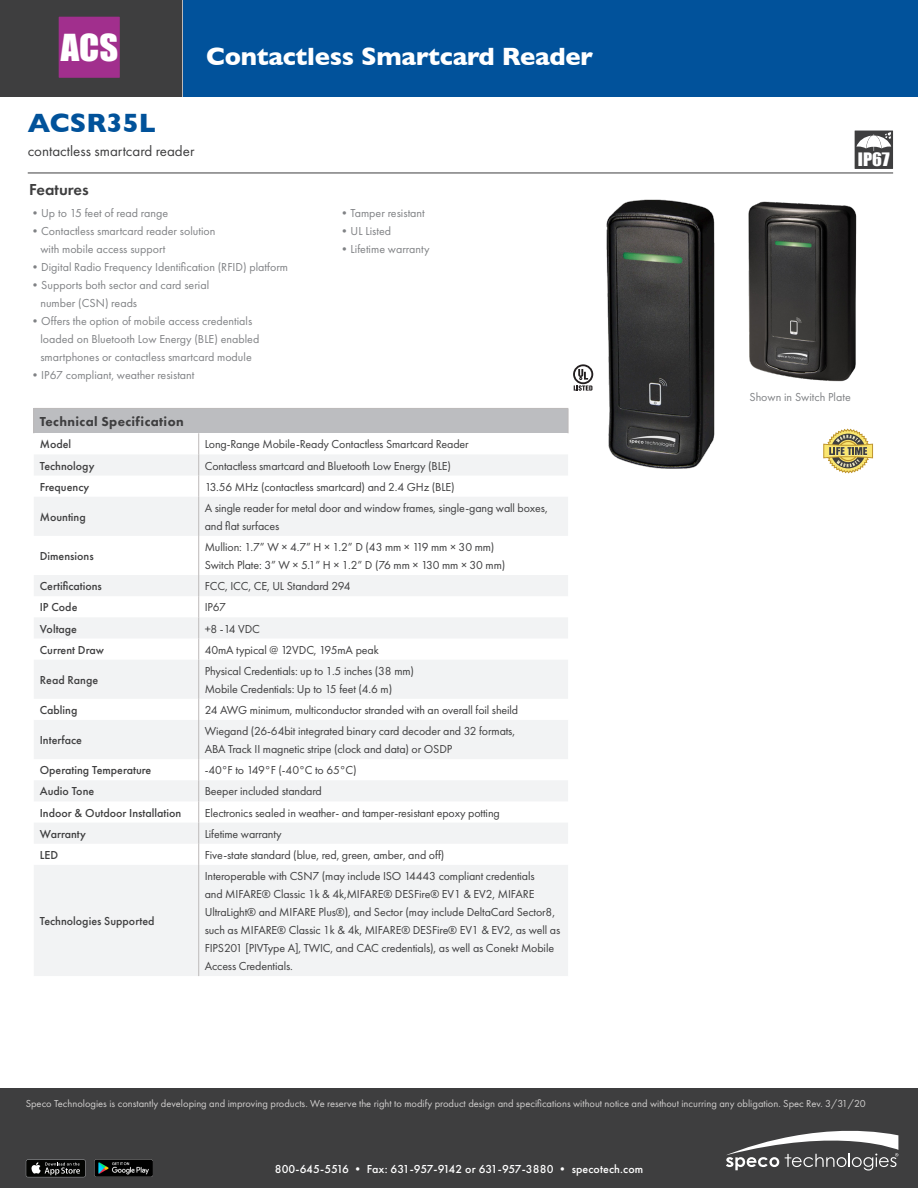
<style>
.page{position:relative;width:918px;height:1188px;background:#fff}
.page>*{position:absolute;margin:0;border:0;box-sizing:border-box;transform-origin:0 0}
.t1{font:34.2px "Impact";color:#fff;scale:1.06 1}
.PRODUCT_NAME{font:700 27px "Gill Sans";color:#01529a}
.PRODUCT_NAME-2{font:700 25.5px "Gill Sans";letter-spacing:-.01em;color:#fff}
.t2{font:16.95px "Impact";color:#fff;scale:1.06 1}
.DESCRIPTIONS{font:600 16.5px "Futura PT";color:#3e3e3f}
.PRODUCT_NAME-3{font:15px "Futura PT";color:#3e3e3f}
.DESCRIPTIONS-2{font:800 13.5px "Futura PT";letter-spacing:.025em;color:#3e3e3f}
.DESCRIPTIONS-3{font:12px/18px "Futura PT";letter-spacing:-.01em;color:#3e3e3f}
.DESCRIPTIONS-4{font:12px "Futura PT";color:#808285}
.DESCRIPTIONS-5{font:500 12px "Futura PT";color:#3e3e3f}
.ADDRESS{font:500 12px "Futura PT";letter-spacing:.01em;color:#fff}
.DESCRIPTIONS-6{font:10.5px "Futura PT";color:#d1cfce}
</style>
<div class="page">
<svg style="left:181px;top:0;width:3px;height:96px"></svg>
<div style="left:184px;top:0;width:734px;height:96px;background:#01529b"></div>
<div style="left:0;top:0;width:181px;height:96px;background:#3e3e3f"></div>
<div style="left:0;top:1088px;width:918px;height:100px;background:#3e3e3f"></div>
<hr style="left:28px;top:173px;width:865px;height:1px;background:#3e3e3f">
<svg style="left:726px;top:1131px;width:172px;height:40px"></svg>
<div style="left:26px;top:1160px;width:60px;height:17px;background:#6a6a6c;border-radius:2px"></div>
<div style="left:26px;top:1160px;width:59px;height:17px;background:#040503;border-radius:2px"></div>
<svg style="left:31px;top:1162px;width:49px;height:13px"></svg>
<img style="left:95px;top:1160px;width:57px;height:17px">
<div style="left:34px;top:408px;width:534px;height:25px;background:#bcbdc0"></div>
<svg style="left:34px;top:454px;width:534px;height:522px;fill:#f2f3f4"></svg>
<svg style="left:568px;top:409px;width:1px;height:24px"></svg>
<svg style="left:198px;top:433px;width:1px;height:64px"></svg>
<hr style="left:198px;top:497px;width:1px;height:39px;background:#bdbaba">
<hr style="left:198px;top:536px;width:1px;height:39px;background:#bdbaba">
<svg style="left:198px;top:575px;width:1px;height:85px"></svg>
<hr style="left:198px;top:660px;width:1px;height:39px;background:#bdbaba">
<svg style="left:198px;top:699px;width:1px;height:21px"></svg>
<hr style="left:198px;top:720px;width:1px;height:39px;background:#bdbaba">
<svg style="left:198px;top:759px;width:1px;height:106px"></svg>
<hr style="left:198px;top:865px;width:1px;height:111px;background:#bdbaba">
<hr style="left:34px;top:408px;width:165px;height:1px;background:#bdbaba">
<hr style="left:199px;top:408px;width:369px;height:1px;background:#bdbaba">
<img style="left:585px;top:172px;width:189px;height:297px">
<img style="left:729px;top:199px;width:128px;height:185px">
<div style="left:59px;top:17px;width:61px;height:61px;background:#a12f8d"></div>
<div style="left:855px;top:131px;width:38px;height:38px;background:#3e3e3f"></div>
<svg style="left:856px;top:132px;width:35px;height:19px"></svg>
<svg style="left:823px;top:428px;width:50px;height:46px"></svg>
<svg style="left:573px;top:364px;width:20px;height:27px"></svg>
<p class="t1" style="left:61px;top:21px;width:56px">ACS</p>
<p class="PRODUCT_NAME-2" style="left:206px;top:36px;width:389px">Contactless Smartcard Reader</p>
<p class="PRODUCT_NAME" style="left:28px;top:102px;width:130px">ACSR35L</p>
<p class="PRODUCT_NAME-3" style="left:28px;top:142px;width:168px">contactless smartcard reader</p>
<p class="DESCRIPTIONS" style="left:29px;top:179px;width:61px">Features</p>
<p class="DESCRIPTIONS-4" style="left:29px;top:206px;width:140px">•Up to 15 feet of read range</p>
<p class="DESCRIPTIONS-4" style="left:29px;top:224px;width:188px">•Contactless smartcard reader solution</p>
<p class="DESCRIPTIONS-4" style="left:40px;top:242px;width:126px">with mobile access support</p>
<p class="DESCRIPTIONS-4" style="left:29px;top:260px;width:260px">•Digital Radio Frequency Identification (RFID) platform</p>
<p class="DESCRIPTIONS-4" style="left:29px;top:278px;width:182px">•Supports both sector and card serial</p>
<p class="DESCRIPTIONS-4" style="left:40px;top:296px;width:98px">number (CSN) reads</p>
<p class="DESCRIPTIONS-4" style="left:29px;top:314px;width:225px">•Offers the option of mobile access credentials</p>
<p class="DESCRIPTIONS-4" style="left:40px;top:332px;width:220px">loaded on Bluetooth Low Energy (BLE) enabled</p>
<p class="DESCRIPTIONS-4" style="left:40px;top:350px;width:213px">smartphones or contactless smartcard module</p>
<p class="DESCRIPTIONS-4" style="left:29px;top:368px;width:167px">•IP67 compliant, weather resistant</p>
<p class="DESCRIPTIONS-4" style="left:339px;top:206px;width:88px">•Tamper resistant</p>
<p class="DESCRIPTIONS-4" style="left:339px;top:224px;width:54px">•UL Listed</p>
<p class="DESCRIPTIONS-4" style="left:339px;top:242px;width:93px">•Lifetime warranty</p>
<p class="DESCRIPTIONS-2" style="left:40px;top:413px;width:145px">Technical Specification</p>
<p class="DESCRIPTIONS-5" style="left:40px;top:437px;width:33px">Model</p>
<p class="DESCRIPTIONS-3" style="left:205px;top:435px;width:266px">Long-Range Mobile-Ready Contactless Smartcard Reader</p>
<p class="DESCRIPTIONS-5" style="left:40px;top:458px;width:56px">Technology</p>
<p class="DESCRIPTIONS-3" style="left:205px;top:457px;width:248px">Contactless smartcard and Bluetooth Low Energy (BLE)</p>
<p class="DESCRIPTIONS-5" style="left:40px;top:480px;width:51px">Frequency</p>
<p class="DESCRIPTIONS-3" style="left:205px;top:478px;width:252px">13.56 MHz (contactless smartcard) and 2.4 GHz (BLE)</p>
<p class="DESCRIPTIONS-5" style="left:40px;top:510px;width:47px">Mounting</p>
<p class="DESCRIPTIONS-3" style="left:205px;top:499px;width:345px">A single reader for metal door and window frames, single-gang wall boxes, and flat surfaces</p>
<p class="DESCRIPTIONS-5" style="left:40px;top:549px;width:55px">Dimensions</p>
<p class="DESCRIPTIONS-3" style="left:205px;top:538px;width:291px">Mullion: 1.7” W × 4.7” H × 1.2” D (43 mm × 119 mm × 30 mm)</p>
<p class="DESCRIPTIONS-3" style="left:205px;top:556px;width:302px">Switch Plate: 3” W × 5.1” H × 1.2” D (76 mm × 130 mm × 30 mm)</p>
<p class="DESCRIPTIONS-5" style="left:40px;top:579px;width:64px">Certifications</p>
<p class="DESCRIPTIONS-3" style="left:205px;top:577px;width:147px">FCC, ICC, CE, UL Standard 294</p>
<p class="DESCRIPTIONS-5" style="left:40px;top:600px;width:39px">IP Code</p>
<p class="DESCRIPTIONS-3" style="left:205px;top:598px;width:23px">IP67</p>
<p class="DESCRIPTIONS-5" style="left:40px;top:621px;width:39px">Voltage</p>
<p class="DESCRIPTIONS-3" style="left:205px;top:619px;width:57px">+8 -14 VDC</p>
<p class="DESCRIPTIONS-5" style="left:40px;top:642px;width:66px">Current Draw</p>
<p class="DESCRIPTIONS-3" style="left:205px;top:641px;width:176px">40mA typical @ 12VDC, 195mA peak</p>
<p class="DESCRIPTIONS-5" style="left:40px;top:673px;width:60px">Read Range</p>
<p class="DESCRIPTIONS-3" style="left:205px;top:662px;width:211px">Physical Credentials: up to 1.5 inches (38 mm)</p>
<p class="DESCRIPTIONS-3" style="left:205px;top:680px;width:189px">Mobile Credentials: Up to 15 feet (4.6 m)</p>
<p class="DESCRIPTIONS-5" style="left:40px;top:703px;width:39px">Cabling</p>
<p class="DESCRIPTIONS-3" style="left:205px;top:701px;width:315px">24 AWG minimum, multiconductor stranded with an overall foil sheild</p>
<p class="DESCRIPTIONS-5" style="left:40px;top:733px;width:44px">Interface</p>
<p class="DESCRIPTIONS-3" style="left:205px;top:722px;width:312px">Wiegand (26-64bit integrated binary card decoder and 32 formats,</p>
<p class="DESCRIPTIONS-3" style="left:205px;top:740px;width:249px">ABA Track II magnetic stripe (clock and data) or OSDP</p>
<p class="DESCRIPTIONS-5" style="left:40px;top:763px;width:113px">Operating Temperature</p>
<p class="DESCRIPTIONS-3" style="left:205px;top:761px;width:154px">-40°F to 149°F (-40°C to 65°C)</p>
<p class="DESCRIPTIONS-5" style="left:40px;top:784px;width:56px">Audio Tone</p>
<p class="DESCRIPTIONS-3" style="left:205px;top:782px;width:119px">Beeper included standard</p>
<p class="DESCRIPTIONS-5" style="left:40px;top:805px;width:143px">Indoor &amp; Outdoor Installation</p>
<p class="DESCRIPTIONS-3" style="left:205px;top:804px;width:297px">Electronics sealed in weather- and tamper-resistant epoxy potting</p>
<p class="DESCRIPTIONS-5" style="left:40px;top:827px;width:48px">Warranty</p>
<p class="DESCRIPTIONS-3" style="left:205px;top:825px;width:79px">Lifetime warranty</p>
<p class="DESCRIPTIONS-5" style="left:40px;top:848px;width:20px">LED</p>
<p class="DESCRIPTIONS-3" style="left:205px;top:846px;width:241px">Five-state standard (blue, red, green, amber, and off)</p>
<p class="DESCRIPTIONS-5" style="left:40px;top:914px;width:116px">Technologies Supported</p>
<p class="DESCRIPTIONS-3" style="left:205px;top:867px;width:357px">Interoperable with CSN7 (may include ISO 14443 compliant credentials<br>and MIFARE® Classic 1k &amp; 4k,MIFARE® DESFire® EV1 &amp; EV2, MIFARE UltraLight® and MIFARE Plus®), and Sector (may include DeltaCard Sector8, such as MIFARE® Classic 1k &amp; 4k, MIFARE® DESFire® EV1 &amp; EV2, as well as FIPS201 [PIVType A], TWIC, and CAC credentials), as well as Conekt Mobile Access Credentials.</p>
<p class="t2" style="left:858px;top:146px;width:32px">IP67</p>
<p class="DESCRIPTIONS-4" style="left:750px;top:390px;width:103px">Shown in Switch Plate</p>
<p class="DESCRIPTIONS-6" style="left:26px;top:1097px;width:842px">Speco Technologies is constantly developing and improving products. We reserve the right to modify product design and specifications without notice and without incurring any obligation. Spec Rev. 3/31/20</p>
<p class="ADDRESS" style="left:275px;top:1162px;width:370px">800-645-5516 • Fax: 631-957-9142 or 631-957-3880 • specotech.com</p>
</div>
